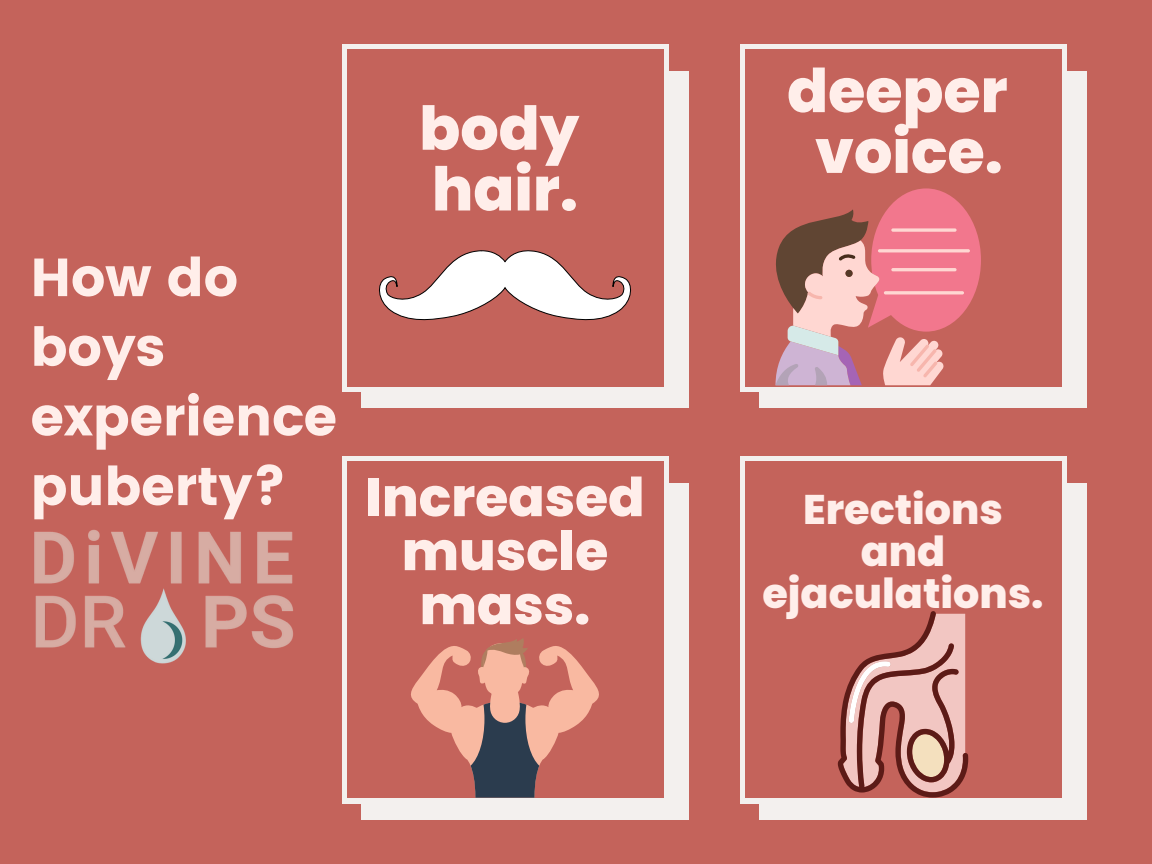
<style>
.page{position:relative;width:1152px;height:864px;background:#c4635b}
.page>*{position:absolute;margin:0;border:0;box-sizing:border-box;transform-origin:0 0}
.t1{font:800 60.3px/60.8px "Poppins";color:#ffeeea;text-align:center}
.t2{font:53.55px/69.6px "Poppins";letter-spacing:-.01em;color:#ffeeea}
.t3{font:800 53.55px/54px "Poppins";color:#ffeeea;text-align:center}
.t4{font:800 41.4px/41.7px "Poppins";color:#ffeeea;text-align:center}
</style>
<div class="page">
<div style="left:361px;top:72px;width:328px;height:336px;background:#f3f0ee"></div>
<svg style="left:342px;top:44px;width:327px;height:343px;fill:#f3f0ee"></svg>
<div style="left:348px;top:49px;width:315px;height:337px;background:#c4635b"></div>
<div style="left:361px;top:483px;width:328px;height:337px;background:#f3f0ee"></div>
<div style="left:342px;top:456px;width:327px;height:347px;background:#f3f0ee"></div>
<div style="left:348px;top:461px;width:315px;height:337px;background:#c4635b"></div>
<div style="left:760px;top:72px;width:327px;height:336px;background:#f3f0ee"></div>
<div style="left:740px;top:44px;width:327px;height:347px;background:#f3f0ee"></div>
<div style="left:746px;top:49px;width:316px;height:337px;background:#c4635b"></div>
<div style="left:760px;top:483px;width:327px;height:337px;background:#f3f0ee"></div>
<div style="left:740px;top:456px;width:327px;height:347px;background:#f3f0ee"></div>
<div style="left:746px;top:461px;width:316px;height:337px;background:#c4635b"></div>
<img style="left:34px;top:345px;width:383px;height:459px">
<svg style="left:379px;top:250px;width:252px;height:71px"></svg>
<svg style="left:775px;top:188px;width:206px;height:197px"></svg>
<svg style="left:407px;top:638px;width:192px;height:160px"></svg>
<svg style="left:838px;top:611px;width:130px;height:187px"></svg>
<p class="t2" style="left:30px;top:243px;width:210px">How do boys</p>
<p class="t2" style="left:30px;top:382px;width:308px">experience puberty?</p>
<p class="t1" style="left:419px;top:98px;width:161px">body</p>
<p class="t1" style="left:432px;top:159px;width:148px">hair.</p>
<p class="t3" style="left:365px;top:470px;width:281px">Increased muscle mass.</p>
<p class="t1" style="left:787px;top:61px;width:222px">deeper voice.</p>
<p class="t4" style="left:762px;top:489px;width:283px">Erections and ejaculations.</p>
</div>
